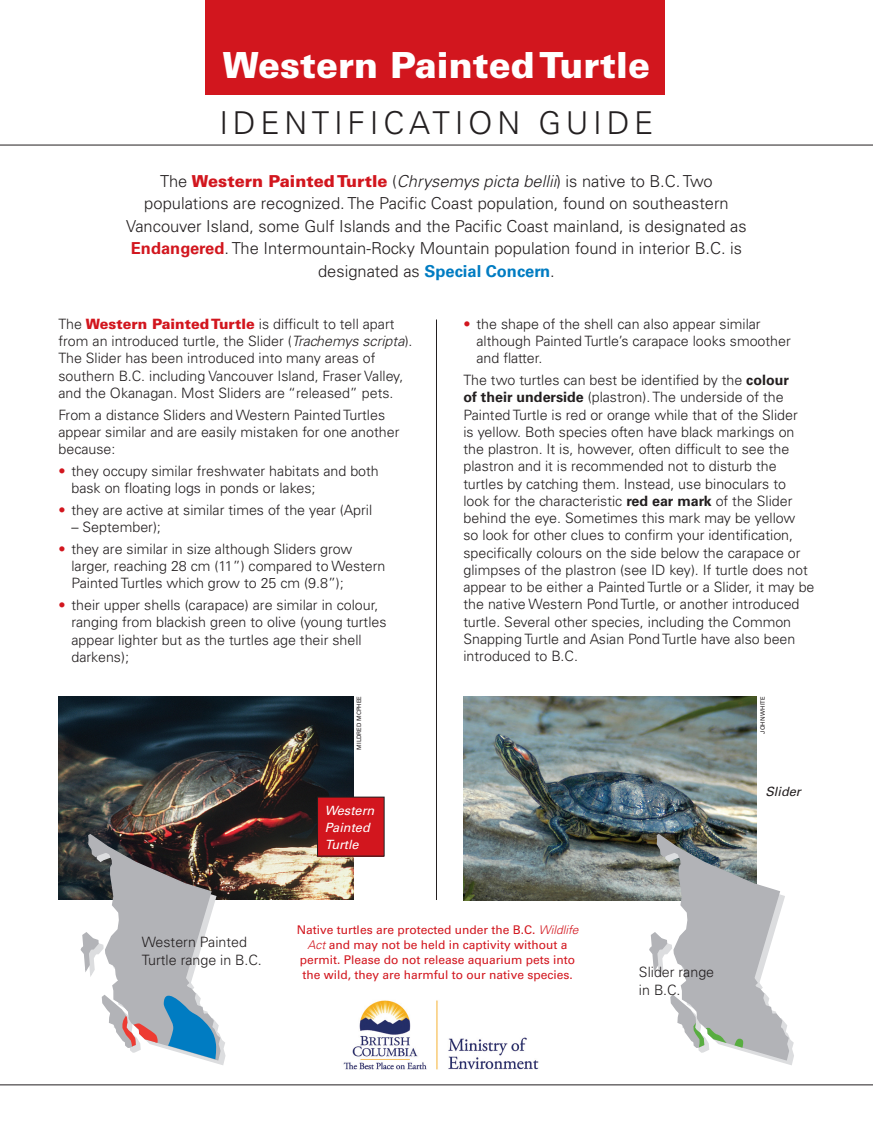
<style>
.page{position:relative;width:873px;height:1143px;background:#fff}
.page>*{position:absolute;margin:0;border:0;box-sizing:border-box;transform-origin:0 0}
.t1{font:900 36px "Univers LT Std";color:#fff}
.t2{font:300 31.5px "Univers LT Std";letter-spacing:.15em;color:#231f20}
.t3{font:300 16.5px/22.5px "Univers LT Std";color:#231f20;text-align:center}
.t4{font:300 14.25px/17.2px "Univers LT Std";color:#231f20}
.t5{font:italic 12.75px/17.2px "Univers LT Std";color:#fff}
.t6{font:italic 12.75px "Univers LT Std";color:#231f20}
.t7{font:12px/15px "Univers LT Std";color:#d2161e;text-align:center}
.t8{font:6px "Univers LT Std";color:#231f20}
.s1{font-weight:900;color:#d2161e}
.s2{font-style:italic}
.s3{font-weight:700;color:#d2161e}
.s4{font-weight:700;color:#007cc2}
.s5{color:#d2161e}
.s6{font-weight:700}
.s7{font-weight:300;font-style:italic}
</style>
<div class="page">
<div style="left:205px;top:0;width:460px;height:94px;background:#d2161e"></div>
<hr style="left:436px;top:320px;width:1px;height:580px;background:#231f20">
<hr style="left:0;top:145px;width:873px;height:1px;background:#231f20">
<hr style="left:0;top:1084px;width:873px;height:1px;background:#231f20">
<img style="left:58px;top:696px;width:295px;height:204px">
<div style="left:318px;top:797px;width:66px;height:59px;background:#d2161e"></div>
<img style="left:464px;top:696px;width:293px;height:204px">
<svg style="left:649px;top:834px;width:145px;height:231px"></svg>
<svg style="left:81px;top:834px;width:145px;height:231px"></svg>
<img style="left:343px;top:1000px;width:196px;height:70px">
<h1 class="t1" style="left:223px;top:42px;width:429px">Western Painted Turtle</h1>
<h2 class="t2" style="left:220px;top:103px;width:435px">IDENTIFICATION GUIDE</h2>
<p class="t3" style="left:126px;top:170px;width:622px">The <span class="s1">Western Painted Turtle</span> (<span class="s2">Chrysemys picta bellii</span>) is native to B.C. Two populations are recognized. The Pacific Coast population, found on southeastern Vancouver Island, some Gulf Islands and the Pacific Coast mainland, is designated as <span class="s3">Endangered</span>. The Intermountain-Rocky Mountain population found in interior B.C. is designated as <span class="s4">Special Concern</span>.</p>
<p class="t4" style="left:58px;top:315px;width:356px">The <span class="s1">Western Painted Turtle</span> is difficult to tell apart from an introduced turtle, the Slider (<span class="s2">Trachemys scripta</span>).<br>The Slider has been introduced into many areas of southern B.C. including Vancouver Island, Fraser Valley, and the Okanagan. Most Sliders are “released” pets.</p>
<p class="t4" style="left:58px;top:406px;width:343px">From a distance Sliders and Western Painted Turtles appear similar and are easily mistaken for one another because:</p>
<p class="t4" style="left:71px;top:462px;width:309px;text-indent:-13px"><span class="s5">•</span> they occupy similar freshwater habitats and both bask on floating logs in ponds or lakes;</p>
<p class="t4" style="left:58px;top:501px;width:315px"><span class="s5">•</span> they are active at similar times of the year (April</p>
<p class="t4" style="left:71px;top:518px;width:91px">– September);</p>
<p class="t4" style="left:71px;top:540px;width:316px;text-indent:-13px"><span class="s5">•</span> they are similar in size although Sliders grow larger, reaching 28 cm (11”) compared to Western<br>Painted Turtles which grow to 25 cm (9.8”);</p>
<p class="t4" style="left:71px;top:597px;width:317px;text-indent:-13px"><span class="s5">•</span> their upper shells (carapace) are similar in colour, ranging from blackish green to olive (young turtles appear lighter but as the turtles age their shell darkens);</p>
<p class="t4" style="left:476px;top:315px;width:316px;text-indent:-13px"><span class="s5">•</span> the shape of the shell can also appear similar although Painted Turtle’s carapace looks smoother and flatter.</p>
<p class="t4" style="left:464px;top:371px;width:353px">The two turtles can best be identified by the <span class="s6">colour<br>of their underside</span> (plastron). The underside of the Painted Turtle is red or orange while that of the Slider<br>is yellow. Both species often have black markings on the plastron. It is, however, often difficult to see the plastron and it is recommended not to disturb the turtles by catching them. Instead, use binoculars to look for the characteristic <span class="s6">red ear mark</span> of the Slider behind the eye. Sometimes this mark may be yellow<br>so look for other clues to confirm your identification, specifically colours on the side below the carapace or glimpses of the plastron (see ID key). If turtle does not appear to be either a Painted Turtle or a Slider, it may be the native Western Pond Turtle, or another introduced turtle. Several other species, including the Common Snapping Turtle and Asian Pond Turtle have also been introduced to B.C.</p>
<p class="t8" style="left:355px;top:750px;width:55px;rotate:-90deg">MILDRED MCPHEE</p>
<p class="t8" style="left:759px;top:734px;width:39px;rotate:-90deg">JOHN WHITE</p>
<p class="t4" style="left:142px;top:934px;width:121px">Western Painted<br>Turtle range in B.C.</p>
<p class="t5" style="left:325px;top:802px;width:51px">Western<br>Painted<br>Turtle</p>
<p class="t7" style="left:297px;top:923px;width:283px">Native turtles are protected under the B.C. <span class="s7">Wildlife Act</span> and may not be held in captivity without a permit. Please do not release aquarium pets into the wild, they are harmful to our native species.</p>
<p class="t6" style="left:765px;top:784px;width:37px">Slider</p>
<p class="t4" style="left:639px;top:964px;width:77px">Slider range in B.C.</p>
</div>
